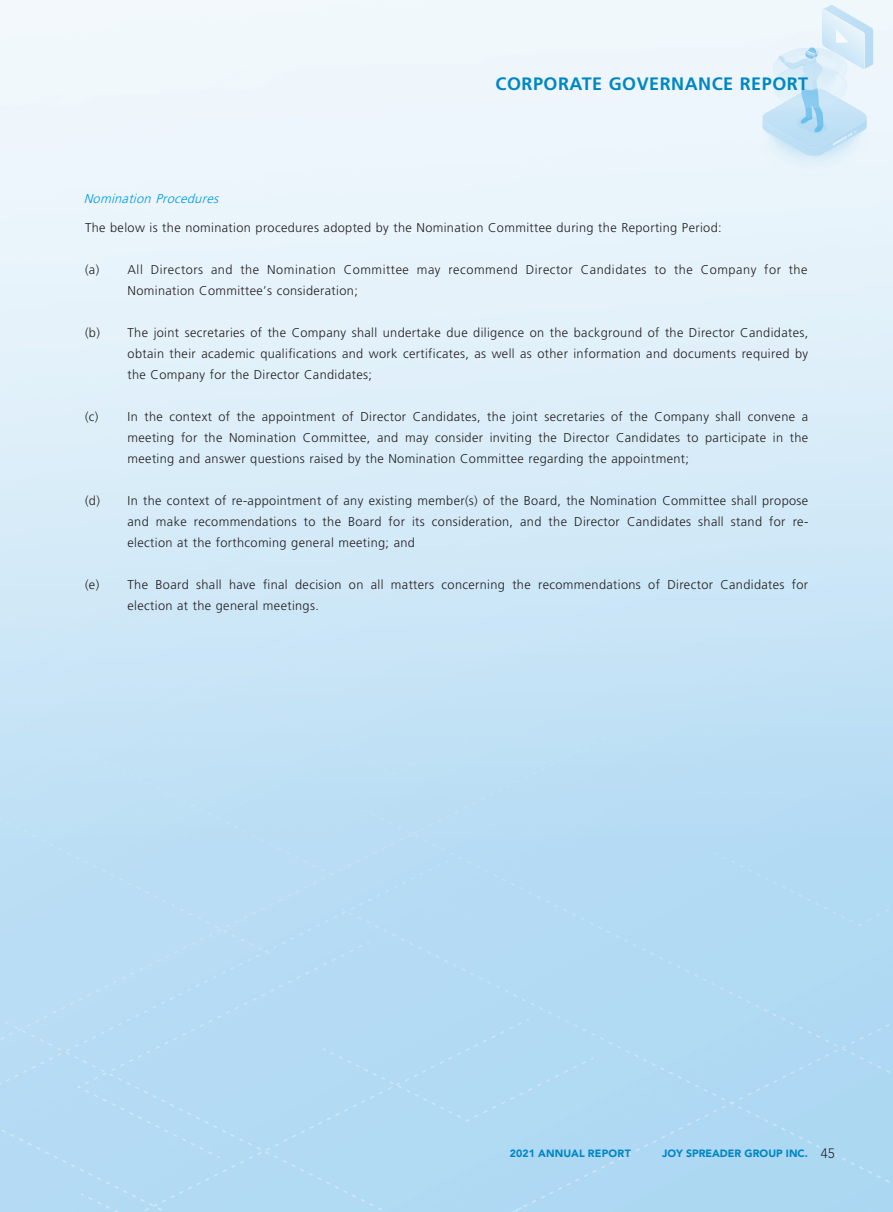
<style>
.page{position:relative;width:893px;height:1212px;background:#fff}
.page>*{position:absolute;margin:0;border:0;box-sizing:border-box;transform-origin:0 0}
.t1{font:700 18px "Frutiger LT Std";letter-spacing:.03em;color:#0087c3}
.t2{font:300 12.75px/21px "Frutiger LT Std";letter-spacing:.03em;color:#231f20;text-align:justify}
.t3{font:italic 300 12.75px "Frutiger LT Std";color:#009bde}
.t4{font:900 10.5px "Avenir LT Std";color:#0087c3}
.t5{font:900 10.5px "Avenir LT Std";letter-spacing:.02em;color:#0087c3}
.s1{font-weight:300;font-size:13.5px;color:#231f20}
</style>
<div class="page">
<img style="left:0;top:0;width:893px;height:1212px">
<h1 class="t1" style="left:496px;top:74px;width:314px">CORPORATE GOVERNANCE REPORT</h1>
<p class="t3" style="left:84px;top:191px;width:140px">Nomination Procedures</p>
<p class="t2" style="left:85px;top:218px;width:638px">The below is the nomination procedures adopted by the Nomination Committee during the Reporting Period:</p>
<p class="t2" style="left:128px;top:260px;width:682px;text-indent:-43px">(a) All Directors and the Nomination Committee may recommend Director Candidates to the Company for the<br>Nomination Committee’s consideration;</p>
<p class="t2" style="left:128px;top:323px;width:682px;text-indent:-43px">(b) The joint secretaries of the Company shall undertake due diligence on the background of the Director Candidates, obtain their academic qualifications and work certificates, as well as other information and documents required by the Company for the Director Candidates;</p>
<p class="t2" style="left:128px;top:407px;width:682px;text-indent:-43px">(c) In the context of the appointment of Director Candidates, the joint secretaries of the Company shall convene a meeting for the Nomination Committee, and may consider inviting the Director Candidates to participate in the meeting and answer questions raised by the Nomination Committee regarding the appointment;</p>
<p class="t2" style="left:128px;top:491px;width:682px;text-indent:-43px">(d) In the context of re-appointment of any existing member(s) of the Board, the Nomination Committee shall propose and make recommendations to the Board for its consideration, and the Director Candidates shall stand for re&shy;election at the forthcoming general meeting; and</p>
<p class="t2" style="left:128px;top:575px;width:682px;text-indent:-43px">(e) The Board shall have final decision on all matters concerning the recommendations of Director Candidates for election at the general meetings.</p>
<p class="t5" style="left:510px;top:1147px;width:123px">2021 ANNUAL REPORT</p>
<p class="t4" style="left:662px;top:1147px;width:174px">JOY SPREADER GROUP INC. <span class="s1">45</span></p>
</div>
